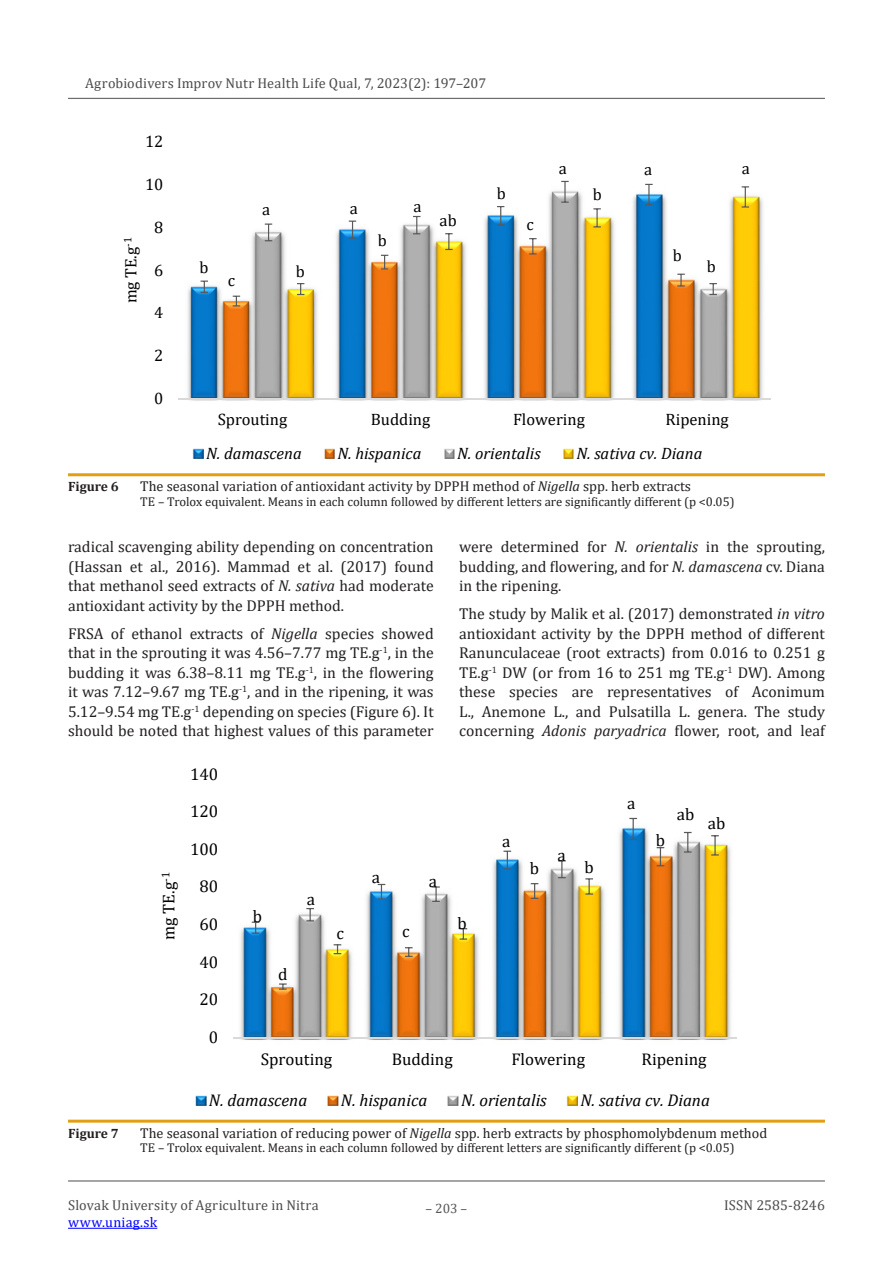
<style>
.page{position:relative;width:893px;height:1263px;background:#fff}
.page>*{position:absolute;margin:0;border:0;box-sizing:border-box;transform-origin:0 0}
.t1{font:16.95px "Cambria";color:#000}
.t2{font:italic 16.95px "Cambria";color:#000}
.t3{font:16.5px "Cambria";color:#000}
.t4{font:italic 16.5px "Cambria";color:#000}
.blok_ang{font:15.75px/19.5px "Cambria";color:#231f20;text-align:justify}
.obrazok{font:14.25px "Cambria";color:#231f20}
.t5{font:14.25px "Cambria";letter-spacing:.01em;color:#4b4c4d}
.t6{font:14.25px "Cambria";letter-spacing:.02em;color:#00f}
.obrazok-2{font:700 13.5px "Cambria";color:#231f20}
.t7{font:13.5px "Cambria";color:#57585a}
.obrazok_poznamky{font:12.75px "Cambria";color:#231f20}
.s1{font-style:italic}
</style>
<div class="page">
<hr style="left:68px;top:98px;width:757px;height:1px;background:#6c6d70">
<hr style="left:68px;top:1228px;width:89px;height:1px;background:#00f">
<hr style="left:68px;top:1180px;width:757px;height:1px;background:#6c6d70">
<img style="left:183px;top:186px;width:583px;height:215px">
<svg style="left:201px;top:281px;width:7px;height:12px"></svg>
<svg style="left:349px;top:221px;width:7px;height:18px"></svg>
<svg style="left:497px;top:206px;width:7px;height:19px"></svg>
<svg style="left:645px;top:184px;width:8px;height:21px"></svg>
<svg style="left:233px;top:296px;width:7px;height:10px"></svg>
<svg style="left:381px;top:255px;width:7px;height:15px"></svg>
<svg style="left:529px;top:238px;width:8px;height:16px"></svg>
<svg style="left:677px;top:274px;width:8px;height:13px"></svg>
<svg style="left:265px;top:224px;width:7px;height:17px"></svg>
<svg style="left:413px;top:216px;width:7px;height:18px"></svg>
<svg style="left:561px;top:181px;width:8px;height:22px"></svg>
<svg style="left:709px;top:283px;width:8px;height:12px"></svg>
<svg style="left:297px;top:283px;width:7px;height:12px"></svg>
<svg style="left:445px;top:233px;width:8px;height:17px"></svg>
<svg style="left:593px;top:208px;width:8px;height:19px"></svg>
<svg style="left:742px;top:186px;width:7px;height:22px"></svg>
<hr style="left:178px;top:398px;width:593px;height:1px;background:#d9d9d9">
<svg style="left:193px;top:448px;width:10px;height:10px"></svg>
<svg style="left:324px;top:448px;width:11px;height:10px"></svg>
<svg style="left:444px;top:448px;width:11px;height:10px"></svg>
<svg style="left:563px;top:448px;width:11px;height:10px"></svg>
<hr style="left:68px;top:473px;width:757px;height:3px;background:#e39f13">
<img style="left:237px;top:827px;width:498px;height:213px">
<svg style="left:252px;top:921px;width:7px;height:13px"></svg>
<svg style="left:378px;top:884px;width:7px;height:16px"></svg>
<svg style="left:503px;top:851px;width:8px;height:19px"></svg>
<svg style="left:629px;top:818px;width:8px;height:22px"></svg>
<svg style="left:279px;top:983px;width:8px;height:7px"></svg>
<svg style="left:405px;top:947px;width:8px;height:10px"></svg>
<svg style="left:531px;top:883px;width:7px;height:16px"></svg>
<svg style="left:657px;top:847px;width:7px;height:19px"></svg>
<svg style="left:306px;top:908px;width:8px;height:13px"></svg>
<svg style="left:432px;top:886px;width:8px;height:16px"></svg>
<svg style="left:558px;top:860px;width:8px;height:18px"></svg>
<svg style="left:684px;top:832px;width:8px;height:21px"></svg>
<svg style="left:334px;top:944px;width:7px;height:10px"></svg>
<svg style="left:460px;top:928px;width:7px;height:12px"></svg>
<svg style="left:585px;top:878px;width:8px;height:17px"></svg>
<svg style="left:711px;top:835px;width:8px;height:20px"></svg>
<hr style="left:234px;top:1037px;width:503px;height:1px;background:#d9d9d9">
<svg style="left:196px;top:1096px;width:10px;height:10px"></svg>
<svg style="left:328px;top:1096px;width:10px;height:10px"></svg>
<svg style="left:448px;top:1096px;width:10px;height:10px"></svg>
<svg style="left:567px;top:1096px;width:11px;height:10px"></svg>
<hr style="left:68px;top:1120px;width:757px;height:3px;background:#e39f13">
<p class="t5" style="left:85px;top:74px;width:403px">Agrobiodivers Improv Nutr Health Life Qual, 7, 2023(2): 197–207</p>
<p class="t3" style="left:145px;top:132px;width:20px">12</p>
<p class="t3" style="left:145px;top:175px;width:20px">10</p>
<p class="t3" style="left:121px;top:303px;width:68px;rotate:-90deg">mg TE.g<sup>-1</sup></p>
<p class="t3" style="left:154px;top:217px;width:11px">8</p>
<p class="t3" style="left:154px;top:260px;width:11px">6</p>
<p class="t3" style="left:154px;top:303px;width:11px">4</p>
<p class="t3" style="left:154px;top:346px;width:11px">2</p>
<p class="t3" style="left:200px;top:257px;width:11px">b</p>
<p class="t3" style="left:228px;top:271px;width:9px">c</p>
<p class="t3" style="left:262px;top:200px;width:10px">a</p>
<p class="t3" style="left:296px;top:261px;width:11px">b</p>
<p class="t3" style="left:350px;top:198px;width:10px">a</p>
<p class="t3" style="left:378px;top:231px;width:11px">b</p>
<p class="t3" style="left:413px;top:196px;width:10px">a</p>
<p class="t3" style="left:440px;top:210px;width:19px">ab</p>
<p class="t3" style="left:497px;top:183px;width:11px">b</p>
<p class="t3" style="left:526px;top:215px;width:9px">c</p>
<p class="t3" style="left:559px;top:159px;width:10px">a</p>
<p class="t3" style="left:593px;top:184px;width:11px">b</p>
<p class="t3" style="left:644px;top:159px;width:10px">a</p>
<p class="t3" style="left:742px;top:159px;width:10px">a</p>
<p class="t3" style="left:673px;top:246px;width:11px">b</p>
<p class="t3" style="left:707px;top:256px;width:11px">b</p>
<p class="t3" style="left:154px;top:388px;width:11px">0</p>
<p class="t3" style="left:218px;top:409px;width:71px">Sprouting</p>
<p class="t3" style="left:371px;top:409px;width:61px">Budding</p>
<p class="t3" style="left:513px;top:409px;width:73px">Flowering</p>
<p class="t3" style="left:665px;top:409px;width:65px">Ripening</p>
<p class="t4" style="left:206px;top:442px;width:97px">N. damascena</p>
<p class="t4" style="left:337px;top:442px;width:86px">N. hispanica</p>
<p class="t4" style="left:457px;top:442px;width:85px">N. orientalis</p>
<p class="t4" style="left:576px;top:442px;width:127px">N. sativa cv. Diana</p>
<p class="obrazok-2" style="left:68px;top:477px;width:52px">Figure 6</p>
<p class="obrazok" style="left:140px;top:478px;width:552px">The seasonal variation of antioxidant activity by DPPH method of <span class="s1">Nigella</span> spp. herb extracts</p>
<p class="obrazok_poznamky" style="left:140px;top:494px;width:596px">TE – Trolox equivalent. Means in each column followed by different letters are significantly different (p &lt;0.05)</p>
<p class="blok_ang" style="left:68px;top:537px;width:367px">radical scavenging ability depending on concentration (Hassan et al., 2016). Mammad et al. (2017) found that methanol seed extracts of <span class="s1">N. sativa</span> had moderate antioxidant activity by the DPPH method.</p>
<p class="blok_ang" style="left:68px;top:624px;width:367px">FRSA of ethanol extracts of <span class="s1">Nigella</span> species showed that in the sprouting it was 4.56–7.77 mg TE.g<sup>-1</sup>, in the budding it was 6.38–8.11 mg TE.g<sup>-1</sup>, in the flowering it was 7.12–9.67 mg TE.g<sup>-1</sup>, and in the ripening, it was 5.12–9.54 mg TE.g<sup>-1</sup> depending on species (Figure 6). It should be noted that highest values of this parameter</p>
<p class="t1" style="left:190px;top:764px;width:30px">140</p>
<p class="t1" style="left:190px;top:801px;width:30px">120</p>
<p class="t1" style="left:159px;top:940px;width:69px;rotate:-90deg">mg TE.g<sup>-1</sup></p>
<p class="t1" style="left:190px;top:839px;width:30px">100</p>
<p class="t1" style="left:199px;top:877px;width:20px">80</p>
<p class="t1" style="left:199px;top:914px;width:20px">60</p>
<p class="t1" style="left:199px;top:952px;width:20px">40</p>
<p class="t1" style="left:199px;top:990px;width:20px">20</p>
<p class="t1" style="left:209px;top:1027px;width:11px">0</p>
<p class="t1" style="left:253px;top:906px;width:11px">b</p>
<p class="t1" style="left:278px;top:965px;width:11px">d</p>
<p class="t1" style="left:307px;top:889px;width:10px">a</p>
<p class="t1" style="left:336px;top:923px;width:9px">c</p>
<p class="t1" style="left:372px;top:867px;width:10px">a</p>
<p class="t1" style="left:402px;top:921px;width:9px">c</p>
<p class="t1" style="left:429px;top:872px;width:10px">a</p>
<p class="blok_ang" style="left:459px;top:537px;width:367px">were determined for <span class="s1">N. orientalis</span> in the sprouting, budding, and flowering, and for <span class="s1">N. damascena</span> cv. Diana in the ripening.</p>
<p class="blok_ang" style="left:459px;top:604px;width:367px">The study by Malik et al. (2017) demonstrated <span class="s1">in vitro </span>antioxidant activity by the DPPH method of different Ranunculaceae (root extracts) from 0.016 to 0.251 g TE.g<sup>-1</sup> DW (or from 16 to 251 mg TE.g<sup>-1</sup> DW). Among these species are representatives of Aconimum L., Anemone L., and Pulsatilla L. genera. The study concerning <span class="s1">Adonis paryadrica</span> flower, root, and leaf</p>
<p class="t1" style="left:458px;top:913px;width:11px">b</p>
<p class="t1" style="left:502px;top:831px;width:10px">a</p>
<p class="t1" style="left:530px;top:858px;width:11px">b</p>
<p class="t1" style="left:558px;top:845px;width:10px">a</p>
<p class="t1" style="left:584px;top:858px;width:11px">b</p>
<p class="t1" style="left:627px;top:793px;width:10px">a</p>
<p class="t1" style="left:656px;top:830px;width:11px">b</p>
<p class="t1" style="left:677px;top:804px;width:19px">ab</p>
<p class="t1" style="left:708px;top:813px;width:19px">ab</p>
<p class="t1" style="left:261px;top:1049px;width:73px">Sprouting</p>
<p class="t1" style="left:392px;top:1049px;width:63px">Budding</p>
<p class="t1" style="left:511px;top:1049px;width:75px">Flowering</p>
<p class="t1" style="left:642px;top:1049px;width:66px">Ripening</p>
<p class="t2" style="left:209px;top:1089px;width:100px">N. damascena</p>
<p class="t2" style="left:341px;top:1089px;width:88px">N. hispanica</p>
<p class="t2" style="left:461px;top:1089px;width:87px">N. orientalis</p>
<p class="t2" style="left:580px;top:1089px;width:131px">N. sativa cv. Diana</p>
<p class="obrazok-2" style="left:68px;top:1123px;width:52px">Figure 7</p>
<p class="obrazok" style="left:140px;top:1124px;width:628px">The seasonal variation of reducing power of <span class="s1">Nigella</span> spp. herb extracts by phosphomolybdenum method</p>
<p class="obrazok_poznamky" style="left:140px;top:1140px;width:596px">TE – Trolox equivalent. Means in each column followed by different letters are significantly different (p &lt;0.05)</p>
<p class="t5" style="left:68px;top:1197px;width:252px">Slovak University of Agriculture in Nitra</p>
<p class="t6" style="left:68px;top:1214px;width:91px">www.uniag.sk</p>
<p class="t7" style="left:426px;top:1200px;width:43px">– 203 –</p>
<p class="t5" style="left:724px;top:1197px;width:102px">ISSN 2585-8246</p>
</div>
